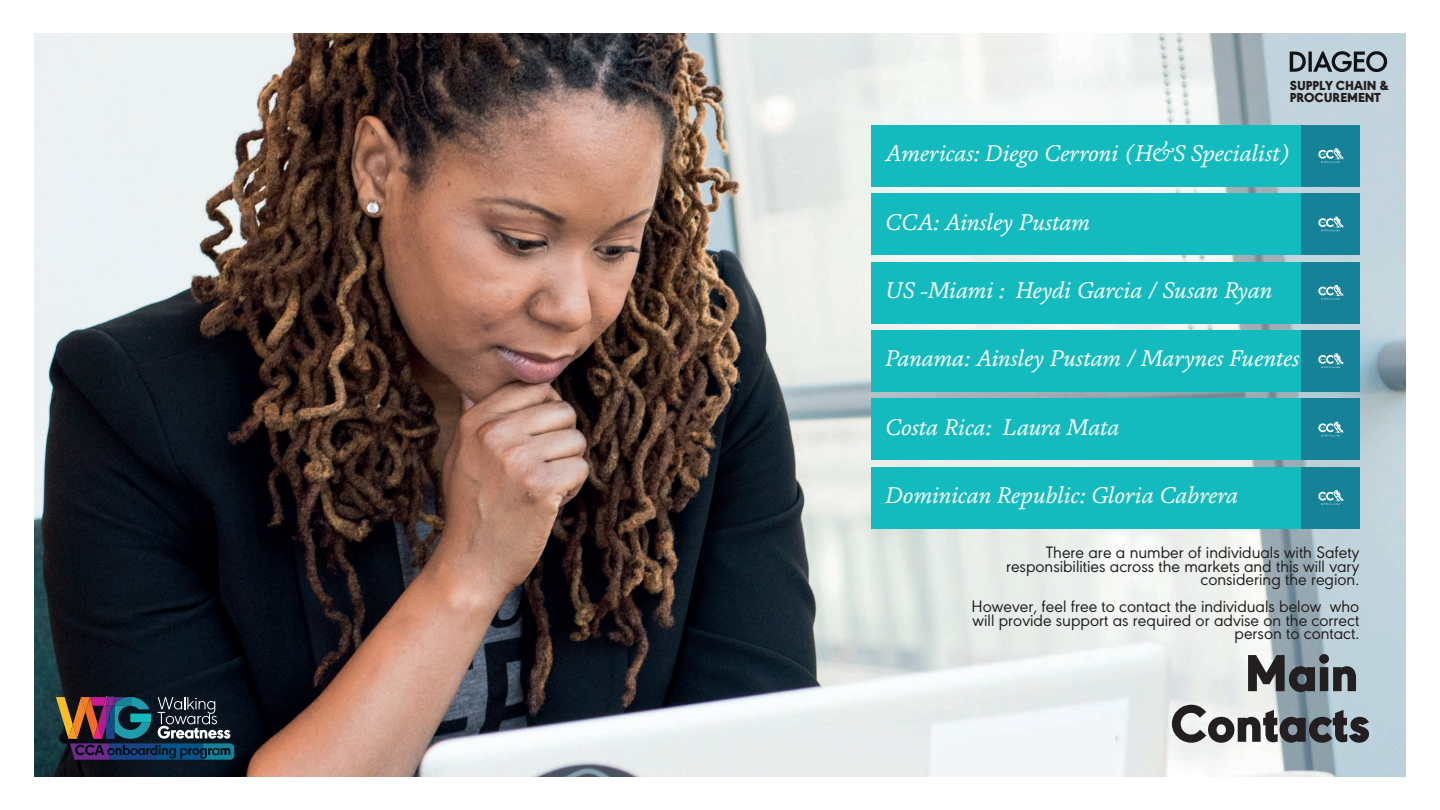
<style>
.page{position:relative;width:1440px;height:810px;background:#fff}
.page>*{position:absolute;margin:0;border:0;box-sizing:border-box;transform-origin:0 0}
.t1{font:900 54.15px/50.6px "URW Geometric";color:#231f20;text-align:right}
.t2{font:italic 23.17px "FS Brabo";letter-spacing:-.005em;color:#fff}
.t3{font:17.25px/13.5px "URW Geometric";color:#231f20;text-align:right}
.t4{font:900 13.65px/11.3px "URW Geometric";color:#231f20}
</style>
<div class="page">
<img style="left:35px;top:34px;width:1370px;height:742px">
<div style="left:931px;top:716px;width:187px;height:60px;background:#f2f6f9"></div>
<svg style="left:56px;top:697px;width:178px;height:63px;background:#3b4553"></svg>
<svg style="left:1290px;top:51px;width:97px;height:21px;background:#747f86"></svg>
<div style="left:871px;top:125px;width:432px;height:61px;background:#14bbbe"></div>
<div style="left:1301px;top:125px;width:58px;height:61px;background:#168297"></div>
<svg style="left:1318px;top:148px;width:26px;height:15px"></svg>
<div style="left:871px;top:193px;width:432px;height:62px;background:#14bbbe"></div>
<div style="left:1301px;top:193px;width:58px;height:62px;background:#168297"></div>
<svg style="left:1318px;top:217px;width:26px;height:15px"></svg>
<div style="left:871px;top:262px;width:432px;height:61px;background:#14bbbe"></div>
<div style="left:1301px;top:262px;width:58px;height:61px;background:#168297"></div>
<svg style="left:1318px;top:285px;width:26px;height:15px"></svg>
<div style="left:871px;top:330px;width:432px;height:62px;background:#14bbbe"></div>
<div style="left:1301px;top:330px;width:58px;height:62px;background:#168297"></div>
<svg style="left:1318px;top:353px;width:26px;height:15px"></svg>
<div style="left:871px;top:399px;width:432px;height:61px;background:#14bbbe"></div>
<div style="left:1301px;top:399px;width:58px;height:61px;background:#168297"></div>
<svg style="left:1318px;top:422px;width:26px;height:15px"></svg>
<div style="left:871px;top:467px;width:432px;height:61px;background:#14bbbe"></div>
<div style="left:1301px;top:467px;width:58px;height:61px;background:#168297"></div>
<svg style="left:1318px;top:490px;width:26px;height:15px"></svg>
<p class="t4" style="left:1290px;top:79px;width:101px">SUPPLY CHAIN &amp;<br>PROCUREMENT</p>
<h2 class="t2" style="left:886px;top:136px;width:407px">Americas: Diego Cerroni (H&amp;S Specialist)</h2>
<h2 class="t2" style="left:886px;top:205px;width:206px">CCA: Ainsley Pustam</h2>
<h2 class="t2" style="left:886px;top:273px;width:389px">US -Miami : Heydi Garcia / Susan Ryan</h2>
<h2 class="t2" style="left:886px;top:341px;width:416px">Panama: Ainsley Pustam / Marynes Fuentes</h2>
<h2 class="t2" style="left:886px;top:410px;width:236px">Costa Rica: Laura Mata</h2>
<h2 class="t2" style="left:886px;top:478px;width:355px">Dominican Republic: Gloria Cabrera</h2>
<p class="t3" style="left:1006px;top:544px;width:355px">There are a number of individuals with Safety responsibilities across the markets and this will vary considering the region.</p>
<p class="t3" style="left:972px;top:598px;width:389px">However, feel free to contact the individuals below who will provide support as required or advise on the correct person to contact.</p>
<h1 class="t1" style="left:1171px;top:644px;width:201px">Main<br>Contacts</h1>
</div>
